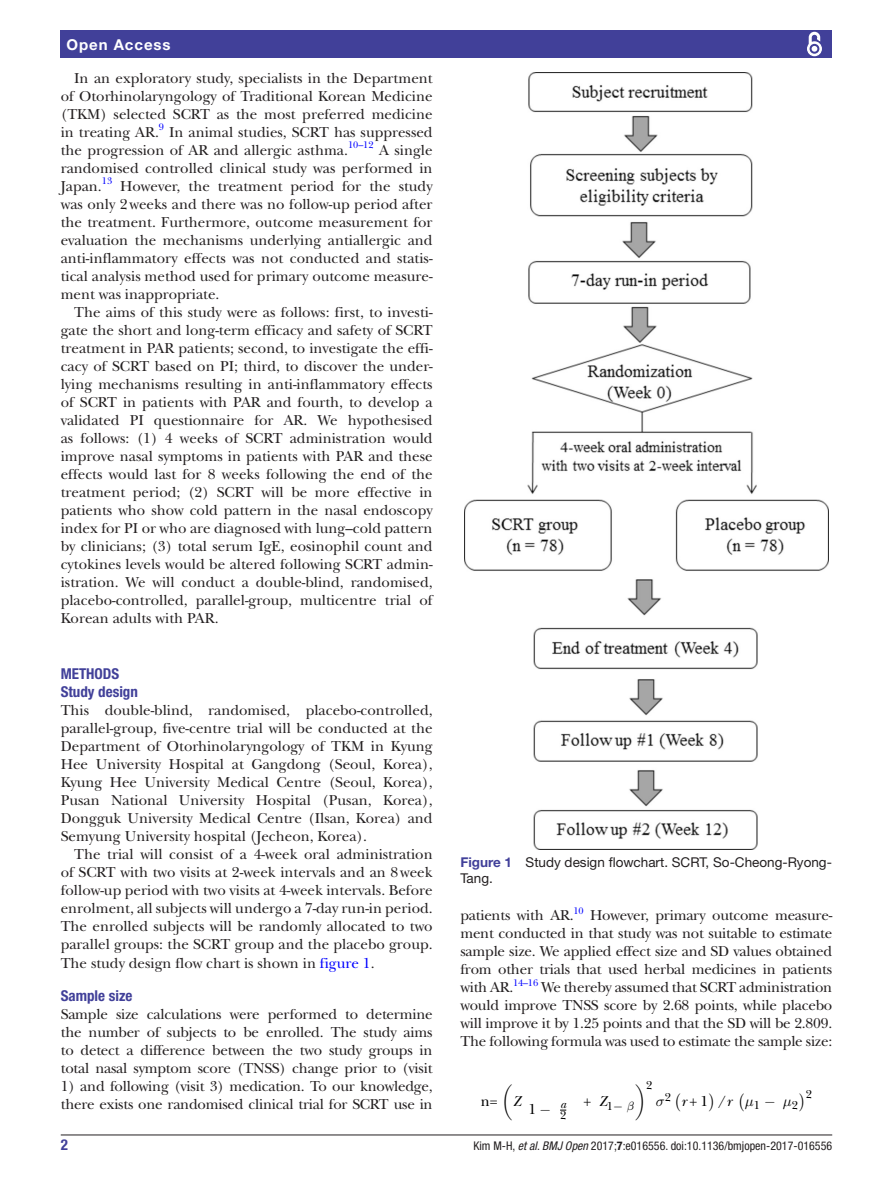
<style>
.page{position:relative;width:893px;height:1191px;background:#fff}
.page>*{position:absolute;margin:0;border:0;box-sizing:border-box;transform-origin:0 0}
.t1{font:15px/18px "New Baskerville";color:#231f20;text-align:justify}
.t2{font:700 condensed 15px/18px "Helvetica Neue LT Std";color:#414099}
.t3{font:15px "New Baskerville";color:#000}
.t4{font:700 15px "Helvetica Neue LT Std";letter-spacing:.065em;color:#fff}
.t5{font:15px "CMEX10";color:#000}
.t6{font:15px "CMMI10";color:#000}
.t7{font:italic 15px "New Baskerville";color:#000}
.t8{font:13.5px/16.2px "Helvetica Neue LT Std";color:#231f20}
.t9{font:condensed 12px "Helvetica Neue LT Std";color:#231f20}
.t10{font:12px "New Baskerville";color:#000}
.t11{font:9.9px "New Baskerville";letter-spacing:-.01em;color:#00f}
.s1{color:#00f}
.s2{font-weight:700;color:#414099}
.s3{font-family:"CMSY10"}
.s4{font-family:"CMMI10"}
.s5{font-style:italic}
.s6{font-weight:700}
</style>
<div class="page">
<hr style="left:61px;top:1134px;width:771px;height:1px;background:#231f20">
<div style="left:61px;top:31px;width:771px;height:27px;background:#414099"></div>
<svg style="left:807px;top:31px;width:15px;height:26px"></svg>
<img style="left:464px;top:73px;width:364px;height:776px">
<p class="t4" style="left:66px;top:35px;width:106px">Open Access</p>
<p class="t1" style="left:61px;top:69px;width:373px;text-indent:14px">In an exploratory study, specialists in the Department of Otorhinolaryngology of Traditional Korean Medicine (TKM) selected SCRT as the most preferred medicine in treating AR.</p>
<p class="t11" style="left:159px;top:121px;width:7px">9</p>
<p class="t1" style="left:61px;top:123px;width:373px;text-indent:108px">In animal studies, SCRT has suppressed the progression of AR and allergic asthma.</p>
<p class="t11" style="left:348px;top:139px;width:27px">10–12</p>
<p class="t1" style="left:61px;top:141px;width:373px;text-indent:318px">A single randomised controlled clinical study was performed in Japan.</p>
<p class="t11" style="left:102px;top:175px;width:12px">13</p>
<p class="t1" style="left:61px;top:177px;width:373px;text-indent:60px">However, the treatment period for the study was only 2weeks and there was no follow-up period after the treatment. Furthermore, outcome measurement for evaluation the mechanisms underlying antiallergic and anti-inflammatory effects was not conducted and statis&shy;tical analysis method used for primary outcome measure&shy;ment was inappropriate.</p>
<p class="t1" style="left:61px;top:303px;width:373px;text-indent:14px">The aims of this study were as follows: first, to investi&shy;gate the short and long-term efficacy and safety of SCRT treatment in PAR patients; second, to investigate the effi&shy;cacy of SCRT based on PI; third, to discover the under&shy;lying mechanisms resulting in anti-inflammatory effects of SCRT in patients with PAR and fourth, to develop a validated PI questionnaire for AR. We hypothesised as follows: (1) 4 weeks of SCRT administration would improve nasal symptoms in patients with PAR and these effects would last for 8 weeks following the end of the treatment period; (2) SCRT will be more effective in patients who show cold pattern in the nasal endoscopy index for PI or who are diagnosed with lung–cold pattern by clinicians; (3) total serum IgE, eosinophil count and cytokines levels would be altered following SCRT admin&shy;istration. We will conduct a double-blind, randomised, placebo-controlled, parallel-group, multicentre trial of Korean adults with PAR.</p>
<p class="t2" style="left:61px;top:665px;width:79px">Methods<br>Study design</p>
<p class="t1" style="left:61px;top:701px;width:373px">This double-blind, randomised, placebo-controlled, parallel-group, five-centre trial will be conducted at the Department of Otorhinolaryngology of TKM in Kyung Hee University Hospital at Gangdong (Seoul, Korea), Kyung Hee University Medical Centre (Seoul, Korea), Pusan National University Hospital (Pusan, Korea), Dongguk University Medical Centre (Ilsan, Korea) and Semyung University hospital (Jecheon, Korea).</p>
<p class="t1" style="left:61px;top:845px;width:373px;text-indent:14px">The trial will consist of a 4-week oral administration of SCRT with two visits at 2-week intervals and an 8week follow-up period with two visits at 4-week intervals. Before enrolment, all subjects will undergo a 7-day run-in period.<br>The enrolled subjects will be randomly allocated to two parallel groups: the SCRT group and the placebo group.<br>The study design flow chart is shown in <span class="s1">figure 1</span>.</p>
<p class="t2" style="left:61px;top:986px;width:73px">Sample size</p>
<p class="t1" style="left:61px;top:1005px;width:373px">Sample size calculations were performed to determine the number of subjects to be enrolled. The study aims to detect a difference between the two study groups in total nasal symptom score (TNSS) change prior to (visit</p>
<p class="t1" style="left:61px;top:1077px;width:373px">1) and following (visit 3) medication. To our knowledge, there exists one randomised clinical trial for SCRT use in</p>
<p class="t8" style="left:460px;top:854px;width:373px"><span class="s2">Figure 1</span> Study design flowchart. SCRT, So-Cheong-Ryong-<br>Tang.</p>
<p class="t1" style="left:460px;top:906px;width:115px">patients with AR.</p>
<p class="t11" style="left:573px;top:904px;width:12px">10</p>
<p class="t1" style="left:460px;top:906px;width:373px;text-indent:130px">However, primary outcome measure&shy;ment conducted in that study was not suitable to estimate sample size. We applied effect size and SD values obtained from other trials that used herbal medicines in patients with AR.</p>
<p class="t11" style="left:513px;top:976px;width:27px">14–16</p>
<p class="t1" style="left:460px;top:978px;width:373px;text-indent:81px">We thereby assumed that SCRT administration would improve TNSS score by 2.68 points, while placebo will improve it by 1.25 points and that the SD will be 2.809.<br>The following formula was used to estimate the sample size:</p>
<p class="t5" style="left:501px;top:1071px;width:12px">(</p>
<p class="t7" style="left:512px;top:1092px;width:10px">Z</p>
<p class="t3" style="left:481px;top:1092px;width:18px">n=</p>
<p class="t3" style="left:528px;top:1100px;width:39px">1<span class="s3">−</span> <sup>a</sup></p>
<p class="t10" style="left:560px;top:1108px;width:8px">2</p>
<p class="t5" style="left:635px;top:1071px;width:19px">)<sub>2</sub></p>
<p class="t3" style="left:656px;top:1092px;width:54px"><span class="s4">σ</span><sup>2</sup> <sup>(</sup><span class="s5">r</span>+1</p>
<p class="t5" style="left:708px;top:1080px;width:8px">)</p>
<p class="t3" style="left:718px;top:1092px;width:15px">/<span class="s5">r</span></p>
<p class="t5" style="left:738px;top:1080px;width:8px">(</p>
<p class="t6" style="left:745px;top:1095px;width:55px">µ<sub>1</sub> <span class="s3">−</span> µ<sub>2</sub></p>
<p class="t5" style="left:799px;top:1080px;width:15px">)<sub>2</sub></p>
<p class="t3" style="left:583px;top:1092px;width:52px">+ <span class="s5">Z</span><sub>1</sub><sub>−</sub> <sub>β</sub></p>
<p class="t2" style="left:61px;top:1135px;width:9px">2</p>
<p class="t9" style="left:473px;top:1138px;width:360px">Kim M-H, <span class="s5">et al</span>. <span class="s5">BMJ Open</span> 2017;<span class="s6">7</span>:e016556. doi:10.1136/bmjopen-2017-016556</p>
</div>
